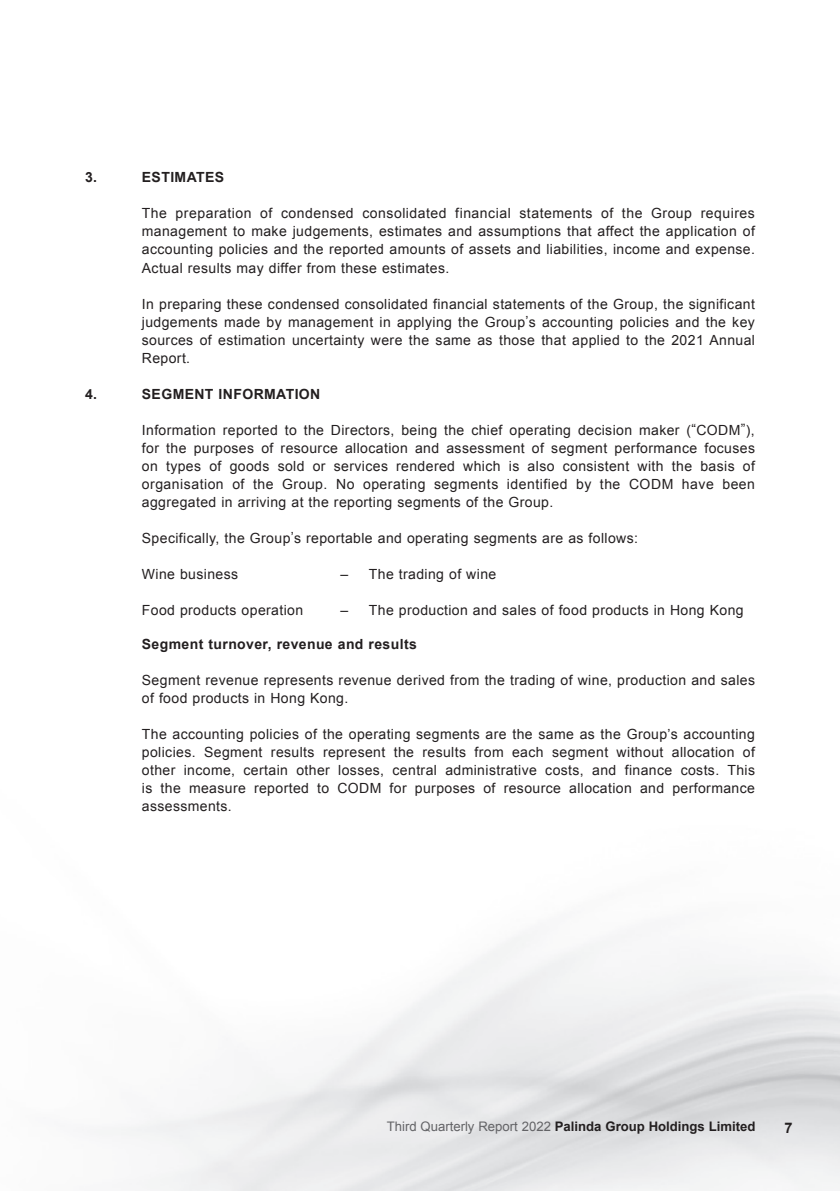
<style>
.page{position:relative;width:840px;height:1191px;background:#fff}
.page>*{position:absolute;margin:0;border:0;box-sizing:border-box;transform-origin:0 0}
.t1{font:700 14.6px "Arial";color:#231f20}
.Notes{font:14px/18px "Arial";letter-spacing:.03em;color:#231f20;text-align:justify}
.Notes_HD2{font:700 14px "Arial";letter-spacing:.03em;color:#231f20}
.Notes_HD1{font:700 14px "Arial";letter-spacing:.03em;color:#231f20}
.t2{font:700 13.2px "Arial";color:#231f20}
.s1{font-weight:400;color:#636366}
</style>
<div class="page">
<p class="Notes_HD1" style="left:85px;top:168px;width:14px">3.</p>
<p class="Notes_HD1" style="left:142px;top:168px;width:84px">ESTIMATES</p>
<p class="Notes" style="left:142px;top:205px;width:614px">The preparation of condensed consolidated financial statements of the Group requires management to make judgements, estimates and assumptions that affect the application of accounting policies and the reported amounts of assets and liabilities, income and expense.<br>Actual results may differ from these estimates.</p>
<p class="Notes" style="left:142px;top:295px;width:614px">In preparing these condensed consolidated financial statements of the Group, the significant judgements made by management in applying the Group’s accounting policies and the key sources of estimation uncertainty were the same as those that applied to the 2021 Annual Report.</p>
<p class="Notes_HD1" style="left:85px;top:384px;width:14px">4.</p>
<p class="Notes_HD1" style="left:142px;top:384px;width:180px">SEGMENT INFORMATION</p>
<p class="Notes" style="left:142px;top:421px;width:614px">Information reported to the Directors, being the chief operating decision maker (“CODM”), for the purposes of resource allocation and assessment of segment performance focuses on types of goods sold or services rendered which is also consistent with the basis of organisation of the Group. No operating segments identified by the CODM have been aggregated in arriving at the reporting segments of the Group.</p>
<p class="Notes" style="left:142px;top:529px;width:497px">Specifically, the Group’s reportable and operating segments are as follows:</p>
<p class="Notes" style="left:142px;top:565px;width:98px">Wine business</p>
<p class="Notes" style="left:340px;top:565px;width:9px">–</p>
<p class="Notes" style="left:369px;top:565px;width:129px">The trading of wine</p>
<p class="Notes" style="left:142px;top:601px;width:163px">Food products operation</p>
<p class="Notes" style="left:340px;top:601px;width:9px">–</p>
<p class="Notes" style="left:369px;top:601px;width:376px">The production and sales of food products in Hong Kong</p>
<p class="Notes_HD2" style="left:142px;top:635px;width:276px">Segment turnover, revenue and results</p>
<p class="Notes" style="left:142px;top:671px;width:614px">Segment revenue represents revenue derived from the trading of wine, production and sales of food products in Hong Kong.</p>
<p class="Notes" style="left:142px;top:725px;width:614px">The accounting policies of the operating segments are the same as the Group’s accounting policies. Segment results represent the results from each segment without allocation of other income, certain other losses, central administrative costs, and finance costs. This is the measure reported to CODM for purposes of resource allocation and performance assessments.</p>
<p class="t2" style="left:386px;top:1118px;width:370px"><span class="s1">Third Quarterly Report 2022</span> Palinda Group Holdings Limited</p>
<p class="t1" style="left:784px;top:1117px;width:10px">7</p>
</div>
